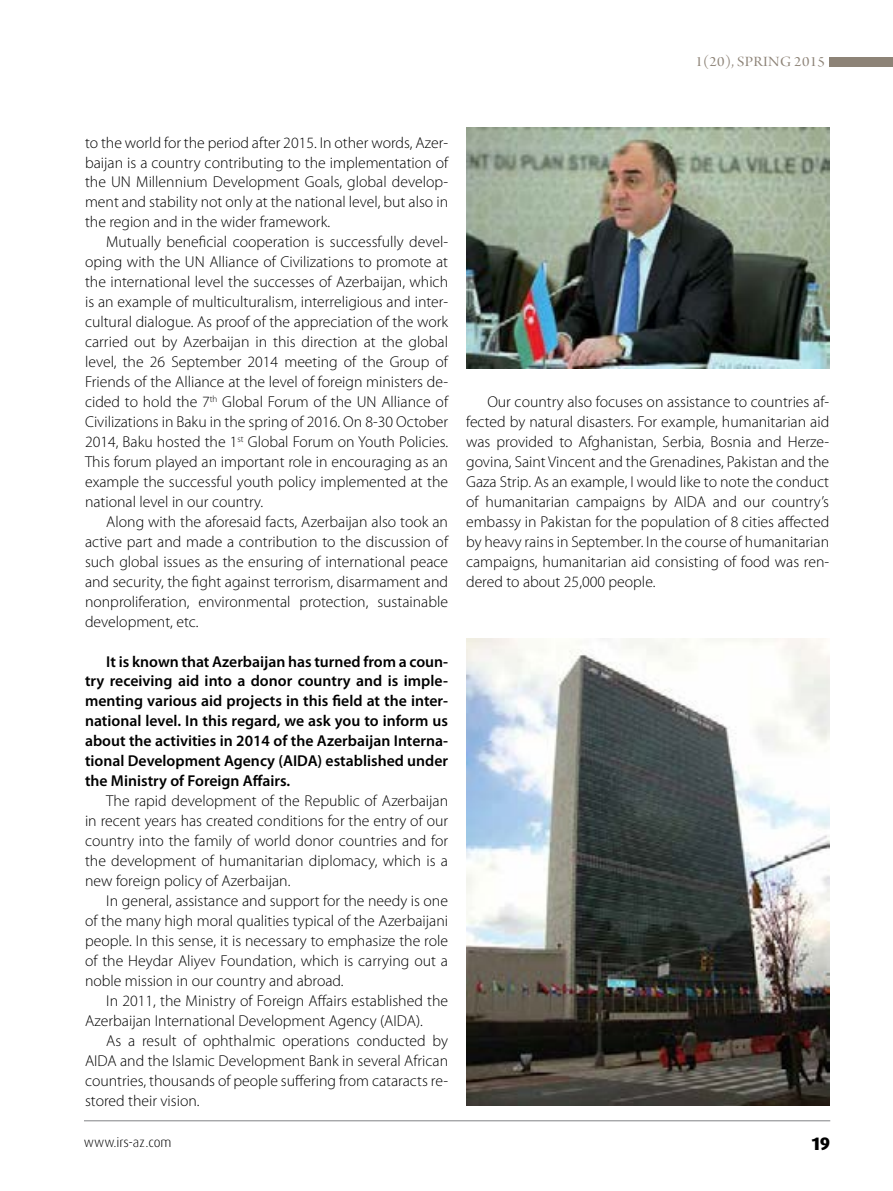
<style>
.page{position:relative;width:893px;height:1191px;background:#fff}
.page>*{position:absolute;margin:0;border:0;box-sizing:border-box;transform-origin:0 0}
.t1{font:800 18px "Dax Pro";color:#000}
.t2{font:300 15.75px/20px "Myriad Pro";color:#000;text-align:justify}
.t3{font:600 15.75px/20px "Myriad Pro";color:#000;text-align:justify}
.t4{font:15px "Arno Pro Display";letter-spacing:.02em;color:#8d8377;scale:1.1 1}
.t5{font:300 13.5px "Dax Pro";color:#000}
</style>
<div class="page">
<hr style="left:84px;top:1120px;width:746px;height:1px;background:#808285">
<div style="left:829px;top:57px;width:64px;height:9px;background:#8d8377"></div>
<img style="left:466px;top:128px;width:363px;height:241px">
<img style="left:466px;top:638px;width:363px;height:468px">
<p class="t4" style="left:695px;top:53px;width:119px">1(20), SPRING 2015</p>
<p class="t2" style="left:85px;top:133px;width:365px">to the world for the period after 2015. In other words, Azer&shy;baijan is a country contributing to the implementation of the UN Millennium Development Goals, global develop&shy;ment and stability not only at the national level, but also in the region and in the wider framework.</p>
<p class="t2" style="left:85px;top:232px;width:365px;text-indent:21px">Mutually beneficial cooperation is successfully devel&shy;oping with the UN Alliance of Civilizations to promote at the international level the successes of Azerbaijan, which is an example of multiculturalism, interreligious and inter&shy;cultural dialogue. As proof of the appreciation of the work carried out by Azerbaijan in this direction at the global level, the 26 September 2014 meeting of the Group of Friends of the Alliance at the level of foreign ministers de&shy;cided to hold the 7<sup>th</sup> Global Forum of the UN Alliance of Civilizations in Baku in the spring of 2016. On 8-30 October 2014, Baku hosted the 1<sup>st</sup> Global Forum on Youth Policies.<br>This forum played an important role in encouraging as an example the successful youth policy implemented at the national level in our country.</p>
<p class="t2" style="left:85px;top:512px;width:365px;text-indent:21px">Along with the aforesaid facts, Azerbaijan also took an active part and made a contribution to the discussion of such global issues as the ensuring of international peace and security, the fight against terrorism, disarmament and nonproliferation, environmental protection, sustainable development, etc.</p>
<p class="t3" style="left:85px;top:651px;width:365px;text-indent:21px">It is known that Azerbaijan has turned from a coun&shy;try receiving aid into a donor country and is imple&shy;menting various aid projects in this field at the inter&shy;national level. In this regard, we ask you to inform us about the activities in 2014 of the Azerbaijan Interna&shy;tional Development Agency (AIDA) established under the Ministry of Foreign Affairs.</p>
<p class="t2" style="left:85px;top:791px;width:365px;text-indent:21px">The rapid development of the Republic of Azerbaijan in recent years has created conditions for the entry of our country into the family of world donor countries and for the development of humanitarian diplomacy, which is a new foreign policy of Azerbaijan.</p>
<p class="t2" style="left:85px;top:891px;width:365px;text-indent:21px">In general, assistance and support for the needy is one of the many high moral qualities typical of the Azerbaijani people. In this sense, it is necessary to emphasize the role of the Heydar Aliyev Foundation, which is carrying out a noble mission in our country and abroad.</p>
<p class="t2" style="left:85px;top:991px;width:365px;text-indent:21px">In 2011, the Ministry of Foreign Affairs established the<br>Azerbaijan International Development Agency (AIDA).</p>
<p class="t2" style="left:85px;top:1030px;width:365px;text-indent:21px">As a result of ophthalmic operations conducted by AIDA and the Islamic Development Bank in several African countries, thousands of people suffering from cataracts re&shy;stored their vision.</p>
<p class="t2" style="left:466px;top:392px;width:365px;text-indent:21px">Our country also focuses on assistance to countries af&shy;fected by natural disasters. For example, humanitarian aid was provided to Afghanistan, Serbia, Bosnia and Herze&shy;govina, Saint Vincent and the Grenadines, Pakistan and the Gaza Strip. As an example, I would like to note the conduct of humanitarian campaigns by AIDA and our country’s embassy in Pakistan for the population of 8 cities affected by heavy rains in September. In the course of humanitarian campaigns, humanitarian aid consisting of food was ren&shy;dered to about 25,000 people.</p>
<p class="t5" style="left:84px;top:1133px;width:89px">www.irs-az.com</p>
<p class="t1" style="left:812px;top:1131px;width:20px">19</p>
</div>
